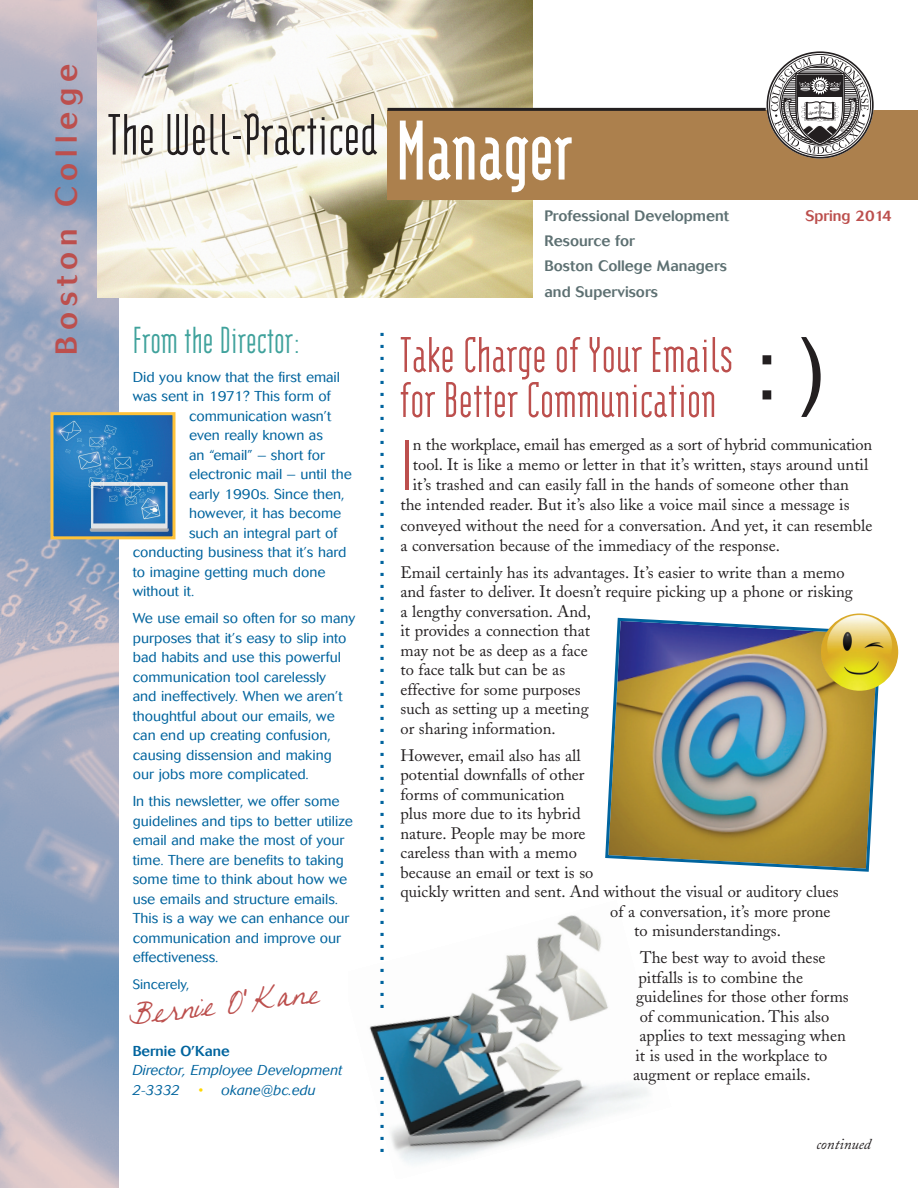
<style>
.page{position:relative;width:918px;height:1188px;background:#fff}
.page>*{position:absolute;margin:0;border:0;box-sizing:border-box;transform-origin:0 0}
.t1{font:700 101.1px "Modula";color:#fff}
.t2{font:85.65px "Helvetica";color:#231f20}
.t3{font:85.2px "Modula";color:#bc4f4d}
.t4{font:69.6px "Modula";color:#231f20}
.t5{font:60px/45px "Modula";color:#bc4f4d}
.t6{font:45px "Modula";color:#40a29c}
.t7{font:33.6px "FG Jeana";color:#bc4f4d}
.t8{font:500 30px "Cosmos";letter-spacing:.195em;color:#bc4f4d}
.t9{font:16.5px/19.5px "Adobe Caslon";color:#231f20}
.t10{font:500 15px/25.2px "Cosmos";color:#5d7072}
.t11{font:500 15px "Cosmos";color:#bc4f4d}
.t12{font:italic 15px "Adobe Caslon";color:#231f20}
.t13{font:300 14.25px/19.5px "Cosmos";color:#00649e}
.t14{font:italic 300 14.25px/19.5px "Cosmos";color:#00649e}
.t15{font:500 14.25px "Cosmos";color:#00649e}
.t16{font:300 13.5px "Cosmos";color:#00649e}
.t17{font:4.5px "Zapf Dingbats";color:#00649e}
.s1{color:#ffd801}
</style>
<div class="page">
<img style="left:369px;top:915px;width:279px;height:249px">
<img style="left:0;top:0;width:118px;height:1188px">
<img style="left:97px;top:0;width:436px;height:298px">
<div style="left:387px;top:110px;width:531px;height:90px;background:#ac804d"></div>
<hr style="left:387px;top:108px;width:379px;height:3px;background:#231f20">
<svg style="left:767px;top:51px;width:107px;height:108px"></svg>
<img style="left:605px;top:616px;width:278px;height:256px">
<img style="left:821px;top:614px;width:77px;height:77px;border-radius:50%">
<img style="left:55px;top:416px;width:117px;height:119px">
<div style="left:51px;top:412px;width:125px;height:127px;border:3px solid #fec239"></div>
<h3 class="t8" style="left:56px;top:355px;width:292px;rotate:-90deg">Boston College</h3>
<h3 class="t4" style="left:107px;top:90px;width:272px">TheWell-Practiced</h3>
<h3 class="t6" style="left:133px;top:311px;width:170px">Fromthe Director:</h3>
<p class="t13" style="left:133px;top:368px;width:209px">Did you know that the first email</p>
<p class="t13" style="left:133px;top:388px;width:199px">was sent in 1971? This form of</p>
<p class="t13" style="left:189px;top:407px;width:144px">communication wasn’t</p>
<p class="t13" style="left:189px;top:427px;width:135px">even really known as</p>
<p class="t13" style="left:189px;top:446px;width:138px">an “email” – short for</p>
<p class="t13" style="left:189px;top:466px;width:164px">electronic mail – until the</p>
<p class="t13" style="left:189px;top:485px;width:157px">early 1990s. Since then,</p>
<p class="t13" style="left:189px;top:505px;width:154px">however, it has become</p>
<p class="t13" style="left:189px;top:524px;width:150px">such an integral part of</p>
<p class="t13" style="left:133px;top:544px;width:215px">conducting business that it’s hard</p>
<p class="t13" style="left:133px;top:563px;width:194px">to imagine getting much done</p>
<p class="t13" style="left:133px;top:583px;width:63px">without it.</p>
<p class="t13" style="left:133px;top:610px;width:224px">We use email so often for so many purposes that it’s easy to slip into bad habits and use this powerful communication tool carelessly<br>and ineffectively. When we aren’t thoughtful about our emails, we can end up creating confusion, causing dissension and making our jobs more complicated.</p>
<p class="t13" style="left:133px;top:793px;width:222px">In this newsletter, we offer some guidelines and tips to better utilize email and make the most of your time. There are benefits to taking some time to think about how we use emails and structure emails.<br>This is a way we can enhance our communication and improve our effectiveness.</p>
<p class="t16" style="left:133px;top:978px;width:58px">Sincerely,</p>
<h3 class="t7" style="left:128px;top:1003px;width:192px;rotate:-7deg">Bernie O’Kane</h3>
<p class="t15" style="left:133px;top:1046px;width:98px">Bernie O’Kane</p>
<p class="t14" style="left:133px;top:1062px;width:211px">Director, Employee Development<br>2-3332</p>
<p class="t14" style="left:199px;top:1082px;width:119px"><span class="s1">•</span> okane@bc.edu</p>
<p class="t17" style="left:380px;top:332px;width:5px">■</p>
<p class="t17" style="left:380px;top:344px;width:5px">■</p>
<p class="t17" style="left:380px;top:356px;width:5px">■</p>
<p class="t17" style="left:380px;top:368px;width:5px">■</p>
<p class="t17" style="left:380px;top:380px;width:5px">■</p>
<p class="t17" style="left:380px;top:392px;width:5px">■</p>
<p class="t17" style="left:380px;top:404px;width:5px">■</p>
<p class="t17" style="left:380px;top:416px;width:5px">■</p>
<p class="t17" style="left:380px;top:428px;width:5px">■</p>
<p class="t17" style="left:380px;top:440px;width:5px">■</p>
<p class="t17" style="left:380px;top:452px;width:5px">■</p>
<p class="t17" style="left:380px;top:464px;width:5px">■</p>
<p class="t17" style="left:380px;top:476px;width:5px">■</p>
<p class="t17" style="left:380px;top:488px;width:5px">■</p>
<p class="t17" style="left:380px;top:500px;width:5px">■</p>
<p class="t17" style="left:380px;top:512px;width:5px">■</p>
<p class="t17" style="left:380px;top:524px;width:5px">■</p>
<p class="t17" style="left:380px;top:536px;width:5px">■</p>
<p class="t17" style="left:380px;top:548px;width:5px">■</p>
<p class="t17" style="left:380px;top:560px;width:5px">■</p>
<p class="t17" style="left:380px;top:572px;width:5px">■</p>
<p class="t17" style="left:380px;top:584px;width:5px">■</p>
<p class="t17" style="left:380px;top:596px;width:5px">■</p>
<p class="t17" style="left:380px;top:608px;width:5px">■</p>
<p class="t17" style="left:380px;top:620px;width:5px">■</p>
<p class="t17" style="left:380px;top:632px;width:5px">■</p>
<p class="t17" style="left:380px;top:644px;width:5px">■</p>
<p class="t17" style="left:380px;top:656px;width:5px">■</p>
<p class="t17" style="left:380px;top:668px;width:5px">■</p>
<p class="t17" style="left:380px;top:680px;width:5px">■</p>
<p class="t17" style="left:380px;top:692px;width:5px">■</p>
<p class="t17" style="left:380px;top:704px;width:5px">■</p>
<p class="t17" style="left:380px;top:716px;width:5px">■</p>
<p class="t17" style="left:380px;top:728px;width:5px">■</p>
<p class="t17" style="left:380px;top:740px;width:5px">■</p>
<p class="t17" style="left:380px;top:752px;width:5px">■</p>
<p class="t17" style="left:380px;top:764px;width:5px">■</p>
<p class="t17" style="left:380px;top:776px;width:5px">■</p>
<p class="t17" style="left:380px;top:788px;width:5px">■</p>
<p class="t17" style="left:380px;top:800px;width:5px">■</p>
<p class="t17" style="left:380px;top:812px;width:5px">■</p>
<p class="t17" style="left:380px;top:824px;width:5px">■</p>
<p class="t17" style="left:380px;top:836px;width:5px">■</p>
<p class="t17" style="left:380px;top:848px;width:5px">■</p>
<p class="t17" style="left:380px;top:860px;width:5px">■</p>
<p class="t17" style="left:380px;top:872px;width:5px">■</p>
<p class="t17" style="left:380px;top:884px;width:5px">■</p>
<p class="t17" style="left:380px;top:896px;width:5px">■</p>
<p class="t17" style="left:380px;top:908px;width:5px">■</p>
<p class="t17" style="left:380px;top:920px;width:5px">■</p>
<p class="t17" style="left:380px;top:932px;width:5px">■</p>
<p class="t17" style="left:380px;top:944px;width:5px">■</p>
<p class="t17" style="left:380px;top:956px;width:5px">■</p>
<p class="t17" style="left:380px;top:968px;width:5px">■</p>
<p class="t17" style="left:380px;top:980px;width:5px">■</p>
<p class="t17" style="left:380px;top:992px;width:5px">■</p>
<p class="t17" style="left:380px;top:1004px;width:5px">■</p>
<p class="t17" style="left:380px;top:1076px;width:5px">■</p>
<p class="t17" style="left:380px;top:1088px;width:5px">■</p>
<p class="t17" style="left:380px;top:1100px;width:5px">■</p>
<p class="t17" style="left:380px;top:1112px;width:5px">■</p>
<p class="t17" style="left:380px;top:1124px;width:5px">■</p>
<p class="t17" style="left:380px;top:1136px;width:5px">■</p>
<p class="t17" style="left:380px;top:1148px;width:5px">■</p>
<h1 class="t1" style="left:396px;top:86px;width:179px">Manager</h1>
<p class="t10" style="left:544px;top:205px;width:186px">Professional Development<br>Resource for<br>Boston College Managers and Supervisors</p>
<h3 class="t5" style="left:399px;top:329px;width:335px">Take Charge of Your Emails for Better Communication</h3>
<p class="t11" style="left:805px;top:211px;width:88px">Spring 2014</p>
<h2 class="t2" style="left:753px;top:334px;width:75px">: )</h2>
<h3 class="t3" style="left:400px;top:411px;width:14px">I</h3>
<p class="t9" style="left:413px;top:436px;width:461px">n the workplace, email has emerged as a sort of hybrid communication</p>
<p class="t9" style="left:413px;top:457px;width:457px">tool. It is like a memo or letter in that it’s written, stays around until</p>
<p class="t9" style="left:413px;top:477px;width:438px">it’s trashed and can easily fall in the hands of someone other than</p>
<p class="t9" style="left:400px;top:497px;width:451px">the intended reader. But it’s also like a voice mail since a message is</p>
<p class="t9" style="left:401px;top:517px;width:473px">conveyed without the need for a conversation. And yet, it can resemble</p>
<p class="t9" style="left:401px;top:538px;width:381px">a conversation because of the immediacy of the response.</p>
<p class="t9" style="left:400px;top:565px;width:454px">Email certainly has its advantages. It’s easier to write than a memo and faster to deliver. It doesn’t require picking up a phone or risking a lengthy conversation. And,<br>it provides a connection that<br>may not be as deep as a face<br>to face talk but can be as<br>effective for some purposes<br>such as setting up a meeting<br>or sharing information.</p>
<p class="t9" style="left:401px;top:748px;width:182px">However, email also has all</p>
<p class="t9" style="left:401px;top:767px;width:186px">potential downfalls of other</p>
<p class="t9" style="left:401px;top:787px;width:166px">forms of communication</p>
<p class="t9" style="left:401px;top:806px;width:182px">plus more due to its hybrid</p>
<p class="t9" style="left:401px;top:826px;width:187px">nature. People may be more</p>
<p class="t9" style="left:401px;top:845px;width:178px">careless than with a memo</p>
<p class="t9" style="left:401px;top:865px;width:195px">because an email or text is so</p>
<p class="t9" style="left:401px;top:884px;width:440px">quickly written and sent. And without the visual or auditory clues</p>
<p class="t9" style="left:610px;top:904px;width:222px">of a conversation, it’s more prone</p>
<p class="t9" style="left:634px;top:923px;width:148px">to misunderstandings.</p>
<p class="t9" style="left:640px;top:950px;width:187px">The best way to avoid these</p>
<p class="t9" style="left:638px;top:970px;width:166px">pitfalls is to combine the</p>
<p class="t9" style="left:636px;top:989px;width:214px">guidelines for those other forms</p>
<p class="t9" style="left:640px;top:1009px;width:191px">of communication. This also</p>
<p class="t9" style="left:639px;top:1028px;width:208px">applies to text messaging when</p>
<p class="t9" style="left:635px;top:1048px;width:194px">it is used in the workplace to</p>
<p class="t9" style="left:633px;top:1067px;width:179px">augment or replace emails.</p>
<p class="t12" style="left:816px;top:1139px;width:56px">continued</p>
</div>
